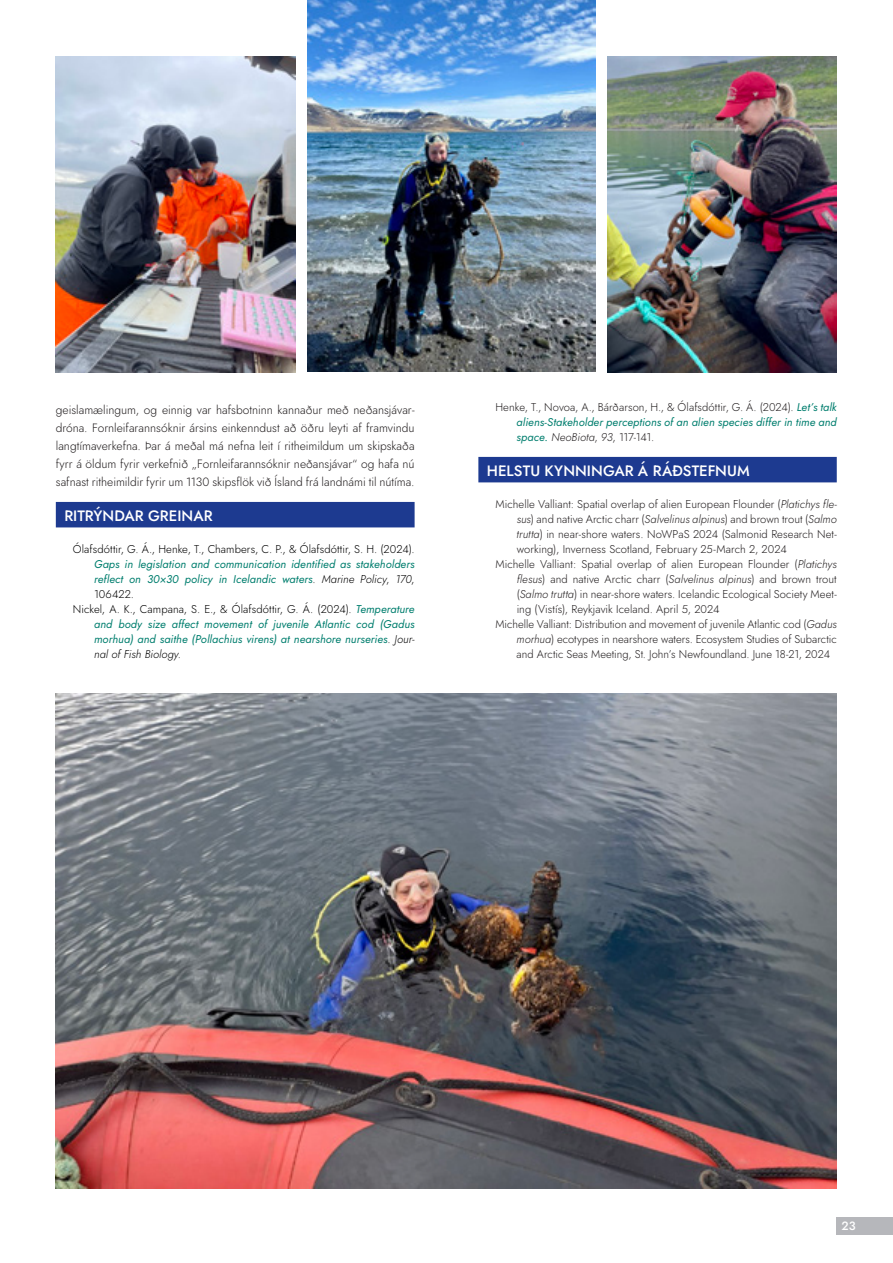
<style>
.page{position:relative;width:893px;height:1263px;background:#fff}
.page>*{position:absolute;margin:0;border:0;box-sizing:border-box;transform-origin:0 0}
.t1{font:500 15px "Jost";color:#fff}
.t2{font:300 12px/18px "Jost";color:#231f20;text-align:justify}
.t3{font:500 12px "Jost";color:#fff}
.t4{font:300 11.25px "Jost";letter-spacing:.005em;color:#231f20}
.t5{font:italic 11.25px/15px "Jost";letter-spacing:.005em;color:#007e6e;text-align:justify}
.t6{font:300 11.25px "Jost";letter-spacing:.005em;color:#000}
.t7{font:italic 300 11.25px "Jost";letter-spacing:.005em;color:#000}
.s1{font-weight:300;font-style:normal;color:#000}
.s2{font-weight:300;color:#000}
.s3{font-weight:400;font-style:italic;color:#007e6e}
.s4{font-style:normal}
.s5{font-weight:300;font-style:normal;color:#231f20}
.s6{font-weight:300;color:#231f20}
.s7{font-style:italic}
</style>
<div class="page">
<div style="left:837px;top:1217px;width:56px;height:18px;background:#b6b7bb"></div>
<img style="left:56px;top:693px;width:781px;height:495px">
<img style="left:607px;top:57px;width:230px;height:315px">
<img style="left:56px;top:57px;width:239px;height:315px">
<img style="left:308px;top:0;width:288px;height:372px">
<div style="left:56px;top:502px;width:359px;height:25px;background:#1d3a90"></div>
<div style="left:478px;top:457px;width:359px;height:25px;background:#1d3a90"></div>
<p class="t2" style="left:56px;top:401px;width:360px">geislamælingum, og einnig var hafsbotninn kannaður með neðansjávar&shy;dróna. Fornleifarannsóknir ársins einkenndust að öðru leyti af framvindu langtímaverkefna. Þar á meðal má nefna leit í ritheimildum um skipskaða fyrr á öldum fyrir verkefnið „Fornleifarannsóknir neðansjávar“ og hafa nú safnast ritheimildir fyrir um 1130 skipsflök við Ísland frá landnámi til nútíma.</p>
<h1 class="t1" style="left:64px;top:506px;width:150px">RITRÝNDAR GREINAR</h1>
<p class="t6" style="left:73px;top:541px;width:343px">Ólafsdóttir, G. Á., Henke, T., Chambers, C. P., &amp; Ólafsdóttir, S. H. (2024).</p>
<p class="t5" style="left:94px;top:557px;width:322px">Gaps in legislation and communication identified as stakeholders</p>
<p class="t5" style="left:94px;top:572px;width:322px">reflect on 30×30 policy in Icelandic waters<span class="s1">.</span> <span class="s2">Marine Policy</span><span class="s1">,</span> <span class="s2">170</span><span class="s1">,</span></p>
<p class="t6" style="left:94px;top:586px;width:41px">106422.</p>
<p class="t6" style="left:73px;top:601px;width:343px">Nickel, A. K., Campana, S. E., &amp; Ólafsdóttir, G. Á. (2024). <span class="s3">Temperature</span></p>
<p class="t5" style="left:94px;top:617px;width:322px">and body size affect movement of juvenile Atlantic cod (Gadus</p>
<p class="t5" style="left:94px;top:632px;width:322px">morhua) and saithe (Pollachius virens) at nearshore nurseries<span class="s1">.</span> <span class="s2">Jour-</span></p>
<p class="t7" style="left:94px;top:646px;width:88px">nal of Fish Biology<span class="s4">.</span></p>
<p class="t5" style="left:517px;top:400px;width:322px;text-indent:-21px"><span class="s5">Henke, T., Novoa, A., Bárðarson, H., &amp; Ólafsdóttir, G. Á. (2024).</span> Let’s talk aliens-Stakeholder perceptions of an alien species differ in time and space. <span class="s6">NeoBiota</span><span class="s5">,</span> <span class="s6">93</span><span class="s5">, 117-141.</span></p>
<h1 class="t1" style="left:487px;top:461px;width:264px">HELSTU KYNNINGAR Á RÁÐSTEFNUM</h1>
<p class="t4" style="left:495px;top:496px;width:343px">Michelle Valliant: Spatial overlap of alien European Flounder (<span class="s7">Platichys fle-</span></p>
<p class="t4" style="left:517px;top:511px;width:322px"><span class="s7">sus</span>) and native Arctic charr (<span class="s7">Salvelinus alpinus</span>) and brown trout (<span class="s7">Salmo</span></p>
<p class="t4" style="left:517px;top:526px;width:322px"><span class="s7">trutta</span>) in near-shore waters. NoWPaS 2024 (Salmonid Research Net-</p>
<p class="t4" style="left:517px;top:541px;width:272px">working), Inverness Scotland, February 25-March 2, 2024</p>
<p class="t4" style="left:495px;top:556px;width:343px">Michelle Valliant: Spatial overlap of alien European Flounder (<span class="s7">Platichys</span></p>
<p class="t4" style="left:517px;top:571px;width:322px"><span class="s7">flesus</span>) and native Arctic charr (<span class="s7">Salvelinus alpinus</span>) and brown trout</p>
<p class="t4" style="left:517px;top:586px;width:322px">(<span class="s7">Salmo trutta</span>) in near-shore waters. Icelandic Ecological Society Meet-</p>
<p class="t4" style="left:517px;top:601px;width:205px">ing (Vistís), Reykjavik Iceland. April 5, 2024</p>
<p class="t4" style="left:495px;top:616px;width:343px">Michelle Valliant: Distribution and movement of juvenile Atlantic cod (<span class="s7">Gadus</span></p>
<p class="t4" style="left:517px;top:631px;width:322px"><span class="s7">morhua</span>) ecotypes in nearshore waters. Ecosystem Studies of Subarctic</p>
<p class="t4" style="left:517px;top:646px;width:315px">and Arctic Seas Meeting, St. John’s Newfoundland. June 18-21, 2024</p>
<p class="t3" style="left:841px;top:1218px;width:16px">23</p>
</div>
